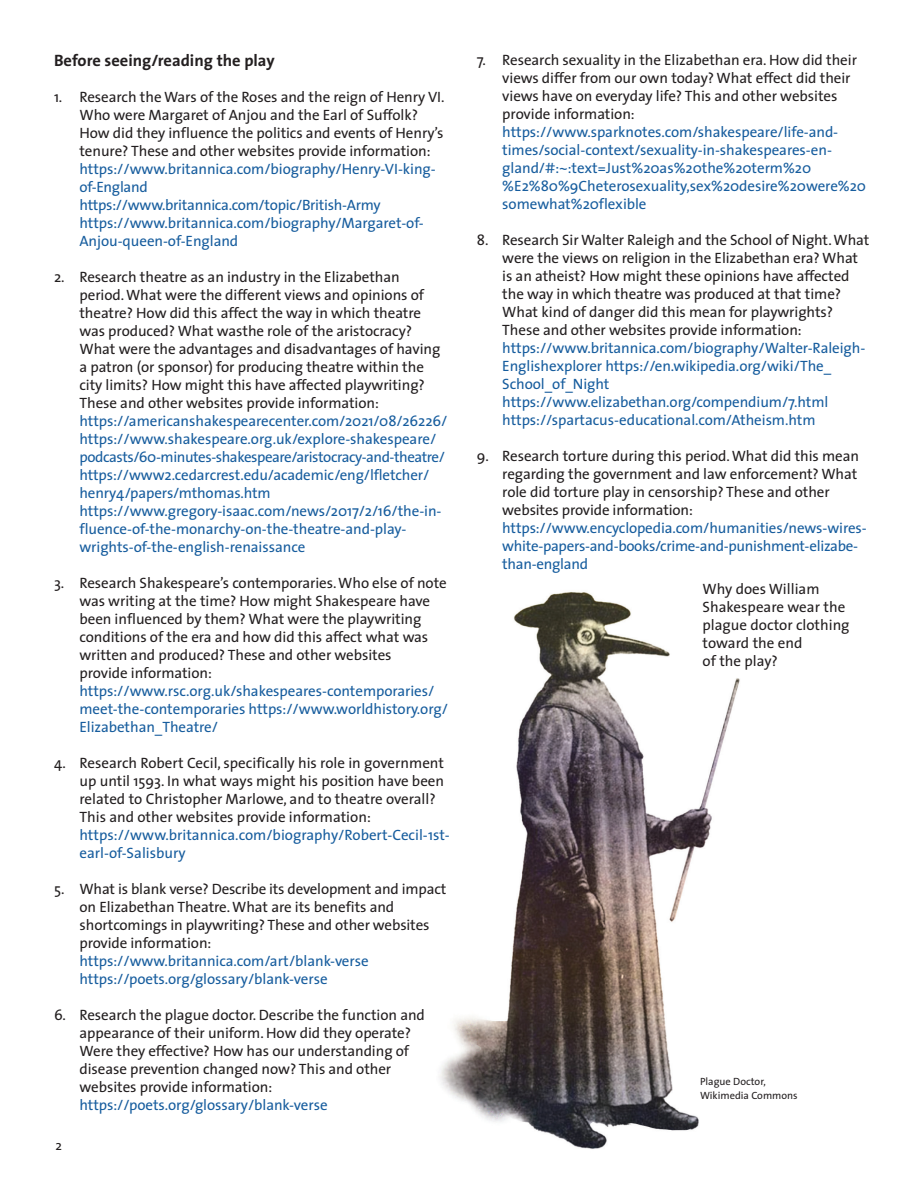
<style>
.page{position:relative;width:918px;height:1188px;background:#fff}
.page>*{position:absolute;margin:0;border:0;box-sizing:border-box;transform-origin:0 0}
.t1{font:700 16.5px "The Sans";color:#231f20}
.t2{font:15px/18px "The Sans";letter-spacing:-.005em;color:#231f20}
.t3{font:15px/18px "The Sans";letter-spacing:-.005em;color:#175d9e}
.t4{font:13.5px "The Sans";color:#231f20}
.t5{font:10.5px/13.5px "The Sans";color:#231f20}
</style>
<div class="page">
<img style="left:439px;top:592px;width:301px;height:557px">
<p class="t1" style="left:54px;top:47px;width:222px">Before seeing/reading the play</p>
<p class="t2" style="left:80px;top:87px;width:367px;text-indent:-26px">1. Research the Wars of the Roses and the reign of Henry VI.<br>Who were Margaret of Anjou and the Earl of Suffolk?<br>How did they influence the politics and events of Henry’s tenure? These and other websites provide information:</p>
<p class="t3" style="left:80px;top:159px;width:358px">https://www.britannica.com/biography/Henry-VI-king&shy;of-England https://www.britannica.com/topic/British-Army https://www.britannica.com/biography/Margaret-of-Anjou-queen-of-England</p>
<p class="t2" style="left:80px;top:267px;width:362px;text-indent:-26px">2. Research theatre as an industry in the Elizabethan period. What were the different views and opinions of theatre? How did this affect the way in which theatre was produced? What wasthe role of the aristocracy?<br>What were the advantages and disadvantages of having a patron (or sponsor) for producing theatre within the city limits? How might this have affected playwriting?<br>These and other websites provide information:</p>
<p class="t3" style="left:80px;top:411px;width:369px">https://americanshakespearecenter.com/2021/08/26226/ https://www.shakespeare.org.uk/explore-shakespeare/ podcasts/60-minutes-shakespeare/aristocracy-and-theatre/ https://www2.cedarcrest.edu/academic/eng/lfletcher/ henry4/papers/mthomas.htm https://www.gregory-isaac.com/news/2017/2/16/the-in&shy;fluence-of-the-monarchy-on-the-theatre-and-play&shy;wrights-of-the-english-renaissance</p>
<p class="t2" style="left:80px;top:573px;width:369px;text-indent:-26px">3. Research Shakespeare’s contemporaries. Who else of note was writing at the time? How might Shakespeare have been influenced by them? What were the playwriting conditions of the era and how did this affect what was written and produced? These and other websites<br>provide information:</p>
<p class="t3" style="left:80px;top:681px;width:370px">https://www.rsc.org.uk/shakespeares-contemporaries/ meet-the-contemporaries https://www.worldhistory.org/<br>Elizabethan_Theatre/</p>
<p class="t2" style="left:80px;top:753px;width:366px;text-indent:-26px">4. Research Robert Cecil, specifically his role in government up until 1593. In what ways might his position have been related to Christopher Marlowe, and to theatre overall?<br>This and other websites provide information:</p>
<p class="t3" style="left:80px;top:825px;width:372px">https://www.britannica.com/biography/Robert-Cecil-1st&shy;earl-of-Salisbury</p>
<p class="t2" style="left:80px;top:879px;width:368px;text-indent:-26px">5. What is blank verse? Describe its development and impact on Elizabethan Theatre. What are its benefits and shortcomings in playwriting? These and other websites provide information:</p>
<p class="t3" style="left:80px;top:951px;width:291px">https://www.britannica.com/art/blank-verse https://poets.org/glossary/blank-verse</p>
<p class="t2" style="left:80px;top:1005px;width:347px;text-indent:-26px">6. Research the plague doctor. Describe the function and appearance of their uniform. How did they operate?<br>Were they effective? How has our understanding of disease prevention changed now? This and other websites provide information:</p>
<p class="t3" style="left:80px;top:1095px;width:250px">https://poets.org/glossary/blank-verse</p>
<p class="t4" style="left:56px;top:1134px;width:8px">2</p>
<p class="t2" style="left:502px;top:50px;width:356px;text-indent:-26px">7. Research sexuality in the Elizabethan era. How did their views differ from our own today? What effect did their views have on everyday life? This and other websites provide information:</p>
<p class="t3" style="left:502px;top:122px;width:365px">https://www.sparknotes.com/shakespeare/life-and&shy;times/social-context/sexuality-in-shakespeares-en&shy;gland/#:~:text=Just%20as%20the%20term%20 %E2%80%9Cheterosexuality,sex%20desire%20were%20 somewhat%20flexible</p>
<p class="t2" style="left:502px;top:230px;width:368px;text-indent:-26px">8. Research Sir Walter Raleigh and the School of Night. What were the views on religion in the Elizabethan era? What is an atheist? How might these opinions have affected the way in which theatre was produced at that time?<br>What kind of danger did this mean for playwrights?<br>These and other websites provide information:</p>
<p class="t3" style="left:502px;top:338px;width:365px">https://www.britannica.com/biography/Walter-Raleigh-Englishexplorer https://en.wikipedia.org/wiki/The_ School_of_Night https://www.elizabethan.org/compendium/7.html https://spartacus-educational.com/Atheism.htm</p>
<p class="t2" style="left:502px;top:446px;width:358px;text-indent:-26px">9. Research torture during this period. What did this mean regarding the government and law enforcement? What role did torture play in censorship? These and other websites provide information:</p>
<p class="t3" style="left:502px;top:518px;width:366px">https://www.encyclopedia.com/humanities/news-wires&shy;white-papers-and-books/crime-and-punishment-elizabe&shy;than-england</p>
<p class="t2" style="left:703px;top:580px;width:149px">Why does William<br>Shakespeare wear the plague doctor clothing toward the end<br>of the play?</p>
<p class="t5" style="left:700px;top:1075px;width:99px">Plague Doctor,<br>Wikimedia Commons</p>
</div>
